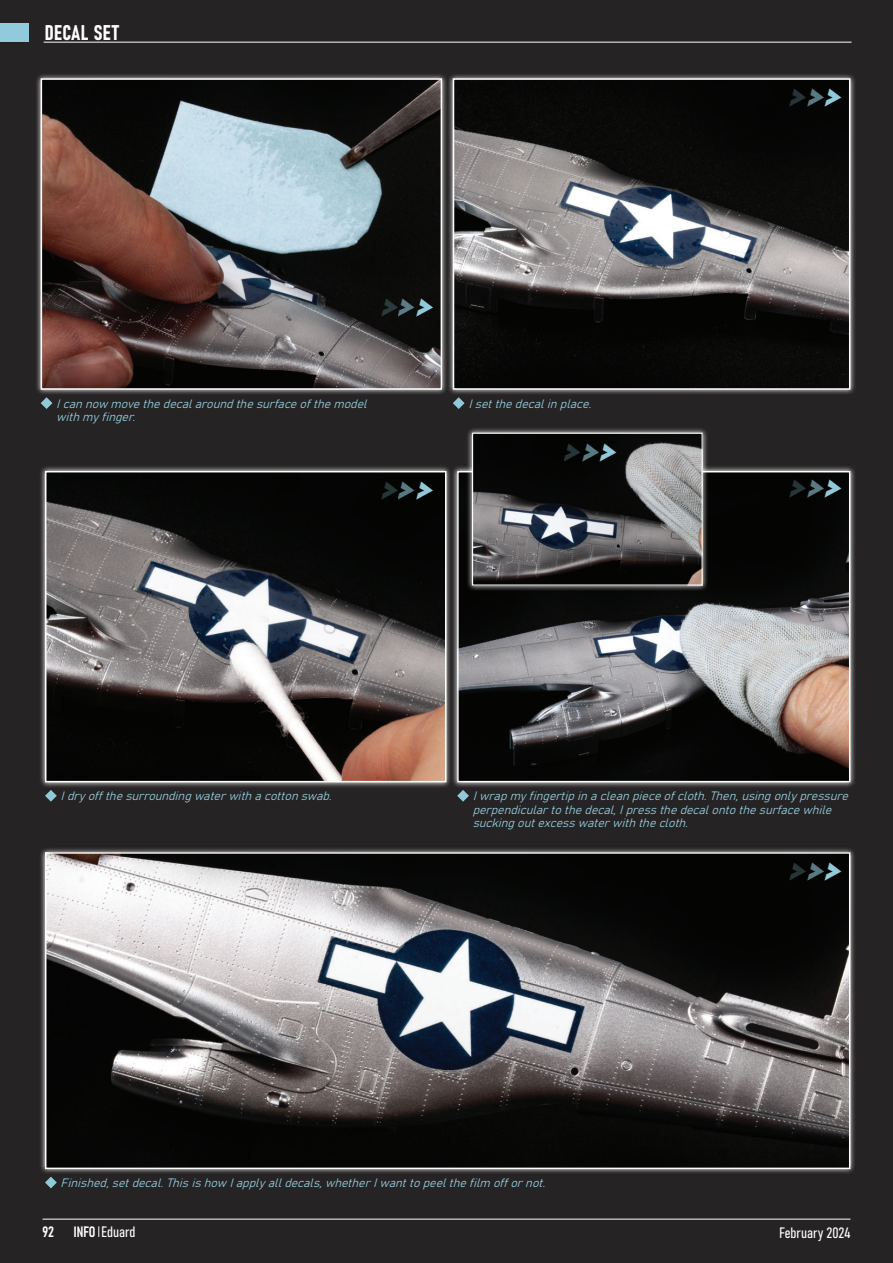
<style>
.page{position:relative;width:893px;height:1263px;background:#262324}
.page>*{position:absolute;margin:0;border:0;box-sizing:border-box;transform-origin:0 0}
.t1{font:italic 41.4px "Bahnschrift";color:#91c9d9}
.t2{font:21px "Bahnschrift";letter-spacing:.015em;color:#fff}
.t3{font:14.85px "Bahnschrift";color:#fff}
.t4{font:italic 12px/13.5px "Bahnschrift";color:#91c9d9}
</style>
<div class="page">
<hr style="left:44px;top:42px;width:808px;height:1px;background:#fff">
<div style="left:0;top:23px;width:29px;height:19px;background:#91cadb"></div>
<div style="left:39px;top:465px;width:413px;height:323px;background:#fff;opacity:.9"></div>
<img style="left:48px;top:474px;width:395px;height:305px">
<div style="left:45px;top:471px;width:401px;height:311px;border:2px solid #fff"></div>
<div style="left:35px;top:73px;width:413px;height:322px;background:#fff;opacity:.9"></div>
<img style="left:44px;top:81px;width:395px;height:306px">
<div style="left:41px;top:78px;width:401px;height:312px;border:2px solid #fff"></div>
<div style="left:39px;top:847px;width:817px;height:327px;background:#fff;opacity:.9"></div>
<img style="left:48px;top:855px;width:799px;height:311px">
<div style="left:45px;top:852px;width:805px;height:317px;border:2px solid #fff"></div>
<div style="left:452px;top:465px;width:404px;height:323px;background:#fff;opacity:.9"></div>
<img style="left:460px;top:474px;width:387px;height:305px">
<div style="left:457px;top:471px;width:393px;height:311px;border:2px solid #fff"></div>
<div style="left:447px;top:73px;width:409px;height:322px;background:#fff;opacity:.9"></div>
<img style="left:456px;top:81px;width:391px;height:306px">
<div style="left:453px;top:78px;width:397px;height:312px;border:2px solid #fff"></div>
<svg style="left:45px;top:790px;width:12px;height:12px"></svg>
<svg style="left:41px;top:397px;width:11px;height:12px"></svg>
<svg style="left:453px;top:397px;width:12px;height:12px"></svg>
<svg style="left:45px;top:1176px;width:12px;height:12px"></svg>
<svg style="left:457px;top:790px;width:12px;height:12px"></svg>
<div style="left:466px;top:427px;width:242px;height:164px;background:#fff;opacity:.9"></div>
<img style="left:474px;top:435px;width:227px;height:149px">
<div style="left:472px;top:433px;width:231px;height:153px;border:1px solid #fff"></div>
<hr style="left:43px;top:1219px;width:807px;height:1px;background:#fff">
<h2 class="t2" style="left:45px;top:16px;width:75px">DECAL SET</h2>
<h1 class="t1" style="left:377px;top:274px;width:70px">&gt;&gt;&gt;</h1>
<p class="t4" style="left:56px;top:396px;width:316px">Icannow movethedecalaroundthesurfaceofthemodel withmyfinger.</p>
<p class="t4" style="left:468px;top:396px;width:129px">Isetthedecalinplace.</p>
<h1 class="t1" style="left:377px;top:458px;width:70px">&gt;&gt;&gt;</h1>
<h1 class="t1" style="left:561px;top:420px;width:70px">&gt;&gt;&gt;</h1>
<h1 class="t1" style="left:785px;top:65px;width:70px">&gt;&gt;&gt;</h1>
<h1 class="t1" style="left:785px;top:456px;width:70px">&gt;&gt;&gt;</h1>
<p class="t4" style="left:61px;top:788px;width:277px">Idryoffthesurroundingwaterwithacottonswab.</p>
<p class="t4" style="left:473px;top:788px;width:381px">Iwrapmyfingertipinacleanpieceofcloth.Then,usingonlypressure perpendiculartothedecal,Ipressthedecalontothesurfacewhile suckingoutexcesswaterwiththecloth.</p>
<h1 class="t1" style="left:785px;top:839px;width:70px">&gt;&gt;&gt;</h1>
<p class="t4" style="left:61px;top:1175px;width:491px">Finished,setdecal.Thisishow Iapplyalldecals,whetherIwanttopeelthefilm offornot.</p>
<p class="t3" style="left:43px;top:1220px;width:13px">92</p>
<p class="t3" style="left:74px;top:1220px;width:63px">INFO Eduard</p>
<p class="t3" style="left:779px;top:1221px;width:73px">February 2024</p>
</div>
